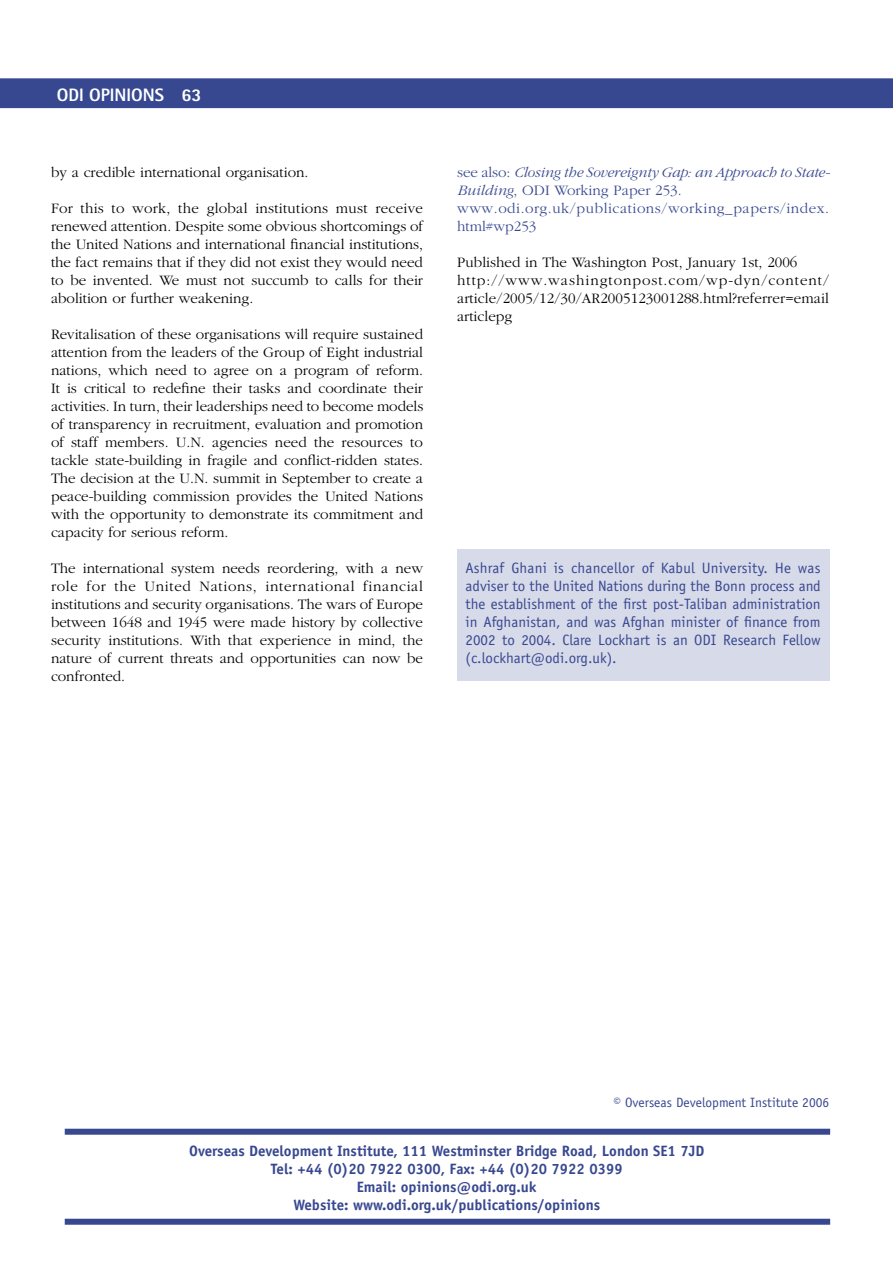
<style>
.page{position:relative;width:893px;height:1263px;background:#fff}
.page>*{position:absolute;margin:0;border:0;box-sizing:border-box;transform-origin:0 0}
.t1{font:800 18px "Rotis Sans Serif";color:#fff}
.odi_text_1stpara{font:300 15px/18px "Garamond";color:#000;text-align:justify}
.author_blurb{font:15px/18px "Officina Sans";color:#384890;text-align:justify}
.odi_bottom_page_blurg{font:700 15px "Officina Sans";color:#384890}
.odi_text_1stpara-2{font:italic 300 15px/18px "Garamond";letter-spacing:-.005em;color:#384890}
.odi_text_1stpara-3{font:300 15px/18px "Garamond";letter-spacing:.035em;color:#384890}
.odi_copyright{font:13.5px "Officina Sans";color:#384890}
.s1{font-style:normal}
</style>
<div class="page">
<div style="left:457px;top:550px;width:372px;height:131px;background:#d7dae9"></div>
<div style="left:65px;top:1129px;width:765px;height:6px;background:#384890"></div>
<div style="left:65px;top:1219px;width:765px;height:6px;background:#384890"></div>
<div style="left:0;top:78px;width:893px;height:30px;background:#384890"></div>
<p class="t1" style="left:57px;top:83px;width:109px">ODI OPINIONS</p>
<p class="t1" style="left:181px;top:83px;width:22px">63</p>
<p class="odi_text_1stpara" style="left:51px;top:164px;width:259px">by a credible international organisation.</p>
<p class="odi_text_1stpara" style="left:51px;top:200px;width:374px">For this to work, the global institutions must receive renewed attention. Despite some obvious shortcomings of the United Nations and international financial institutions, the fact remains that if they did not exist they would need to be invented. We must not succumb to calls for their abolition or further weakening.</p>
<p class="odi_text_1stpara" style="left:51px;top:326px;width:374px">Revitalisation of these organisations will require sustained attention from the leaders of the Group of Eight industrial nations, which need to agree on a program of reform.<br>It is critical to redefine their tasks and coordinate their activities. In turn, their leaderships need to become models of transparency in recruitment, evaluation and promotion of staff members. U.N. agencies need the resources to tackle state-building in fragile and conflict-ridden states.<br>The decision at the U.N. summit in September to create a peace-building commission provides the United Nations with the opportunity to demonstrate its commitment and capacity for serious reform.</p>
<p class="odi_text_1stpara" style="left:51px;top:560px;width:374px">The international system needs reordering, with a new role for the United Nations, international financial institutions and security organisations. The wars of Europe between 1648 and 1945 were made history by collective security institutions. With that experience in mind, the nature of current threats and opportunities can now be confronted.</p>
<p class="odi_text_1stpara-2" style="left:457px;top:164px;width:373px"><span class="s1">see also:</span> Closing the Sovereignty Gap: an Approach to State-<br>Building<span class="s1">, ODI Working Paper 253.</span></p>
<p class="odi_text_1stpara-3" style="left:457px;top:200px;width:373px">www.odi.org.uk/publications/working_papers/index. html#wp253</p>
<p class="odi_text_1stpara" style="left:457px;top:254px;width:342px">Published in The Washington Post, January 1st, 2006</p>
<p class="odi_text_1stpara" style="left:457px;top:272px;width:374px">http://www.washingtonpost.com/wp-dyn/content/ article/2005/12/30/AR2005123001288.html?referrer=email articlepg</p>
<p class="author_blurb" style="left:466px;top:559px;width:357px">Ashraf Ghani is chancellor of Kabul University. He was adviser to the United Nations during the Bonn process and the establishment of the first post-Taliban administration in Afghanistan, and was Afghan minister of finance from 2002 to 2004. Clare Lockhart is an ODI Research Fellow (c.lockhart@odi.org.uk).</p>
<p class="odi_copyright" style="left:613px;top:1094px;width:217px">© Overseas Development Institute 2006</p>
<p class="odi_bottom_page_blurg" style="left:189px;top:1141px;width:517px">Overseas Development Institute, 111 Westminster Bridge Road, London SE1 7JD</p>
<p class="odi_bottom_page_blurg" style="left:271px;top:1159px;width:354px">Tel: +44 (0)20 7922 0300, Fax: +44 (0)20 7922 0399</p>
<p class="odi_bottom_page_blurg" style="left:357px;top:1177px;width:182px">Email: opinions@odi.org.uk</p>
<p class="odi_bottom_page_blurg" style="left:293px;top:1195px;width:308px">Website: www.odi.org.uk/publications/opinions</p>
</div>
